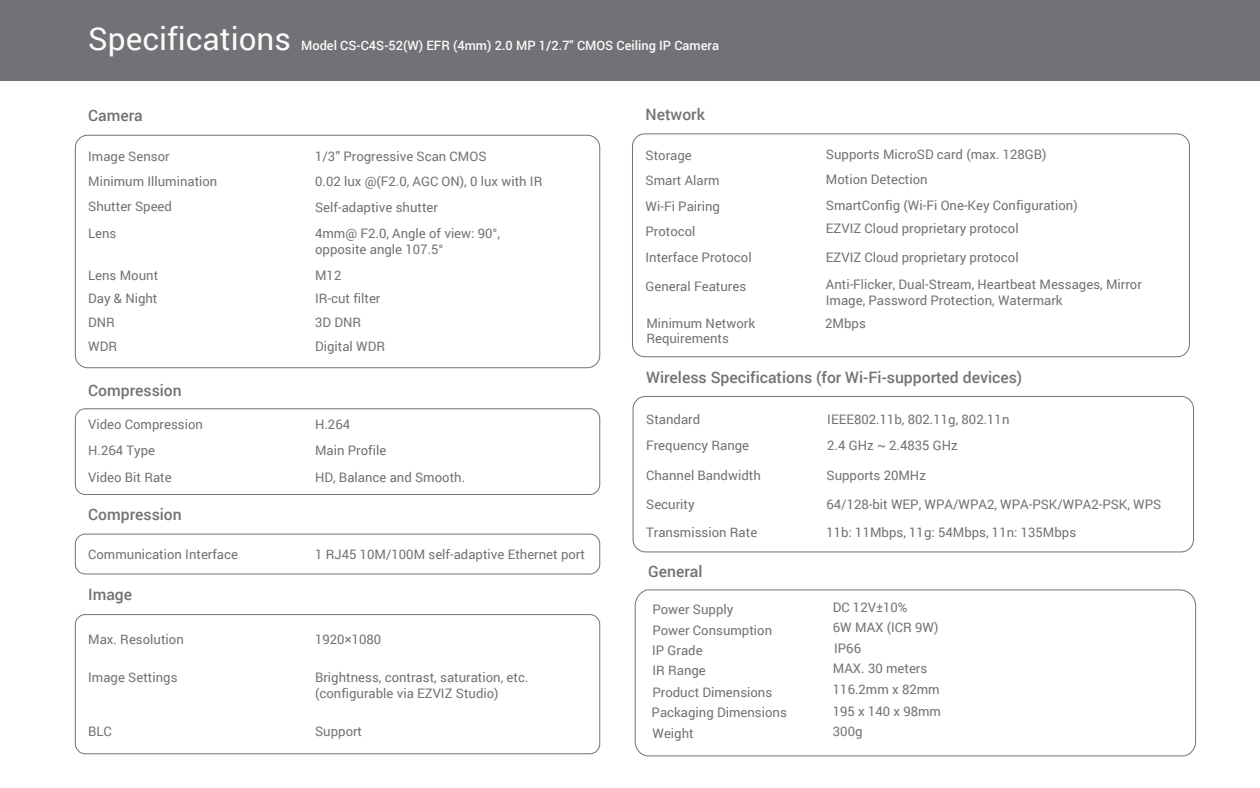
<style>
.page{position:relative;width:1260px;height:788px;background:#fff}
.page>*{position:absolute;margin:0;border:0;box-sizing:border-box;transform-origin:0 0}
.t1{font:31.5px "Roboto";color:#fbfbfc}
.t2{font:500 15.75px "Roboto";color:#727276}
.t3{font:13.12px/15.8px "Roboto";color:#727276}
.t4{font:500 12.86px "Roboto";color:#fbfbfc}
</style>
<div class="page">
<div style="left:0;top:0;width:1260px;height:80px;background:#727276"></div>
<div style="left:75px;top:135px;width:525px;height:233px;border:1px solid #727276;border-radius:12px"></div>
<div style="left:75px;top:408px;width:525px;height:87px;border:1px solid #727276;border-radius:10px"></div>
<div style="left:75px;top:533px;width:525px;height:41px;border:1px solid #727276;border-radius:10px"></div>
<div style="left:75px;top:614px;width:525px;height:140px;border:1px solid #727276;border-radius:10px"></div>
<div style="left:633px;top:396px;width:561px;height:156px;border:1px solid #727276;border-radius:12px"></div>
<div style="left:632px;top:133px;width:558px;height:224px;border:1px solid #727276;border-radius:12px"></div>
<svg style="left:634px;top:589px;width:562px;height:167px"></svg>
<h1 class="t1" style="left:88px;top:16px;width:204px">Specifications</h1>
<p class="t4" style="left:301px;top:36px;width:419px">Model CS-C4S-52(W) EFR (4mm) 2.0 MP 1/2.7" CMOS Ceiling IP Camera</p>
<p class="t2" style="left:88px;top:104px;width:56px">Camera</p>
<p class="t3" style="left:88px;top:148px;width:83px">Image Sensor</p>
<p class="t3" style="left:315px;top:148px;width:173px">1/3” Progressive Scan CMOS</p>
<p class="t3" style="left:88px;top:173px;width:131px">Minimum Illumination</p>
<p class="t3" style="left:315px;top:173px;width:229px">0.02 lux @(F2.0, AGC ON), 0 lux with IR</p>
<p class="t3" style="left:88px;top:198px;width:85px">Shutter Speed</p>
<p class="t3" style="left:315px;top:198px;width:124px">Self-adaptive shutter</p>
<p class="t3" style="left:88px;top:225px;width:30px">Lens</p>
<p class="t3" style="left:315px;top:225px;width:186px">4mm@ F2.0, Angle of view: 90°, opposite angle 107.5°</p>
<p class="t3" style="left:88px;top:267px;width:72px">Lens Mount</p>
<p class="t3" style="left:315px;top:267px;width:28px">M12</p>
<p class="t3" style="left:88px;top:290px;width:71px">Day &amp; Night</p>
<p class="t3" style="left:315px;top:290px;width:67px">IR-cut filter</p>
<p class="t3" style="left:88px;top:314px;width:28px">DNR</p>
<p class="t3" style="left:315px;top:314px;width:48px">3D DNR</p>
<p class="t3" style="left:88px;top:338px;width:30px">WDR</p>
<p class="t3" style="left:315px;top:338px;width:71px">Digital WDR</p>
<p class="t2" style="left:88px;top:379px;width:95px">Compression</p>
<p class="t3" style="left:88px;top:416px;width:116px">Video Compression</p>
<p class="t3" style="left:315px;top:416px;width:37px">H.264</p>
<p class="t3" style="left:88px;top:442px;width:69px">H.264 Type</p>
<p class="t3" style="left:315px;top:442px;width:73px">Main Profile</p>
<p class="t3" style="left:88px;top:469px;width:85px">Video Bit Rate</p>
<p class="t3" style="left:315px;top:469px;width:152px">HD, Balance and Smooth.</p>
<p class="t2" style="left:88px;top:503px;width:95px">Compression</p>
<p class="t3" style="left:88px;top:545px;width:151px">Communication Interface</p>
<p class="t3" style="left:315px;top:545px;width:271px">1 RJ45 10M/100M self-adaptive Ethernet port</p>
<p class="t2" style="left:88px;top:583px;width:46px">Image</p>
<p class="t3" style="left:88px;top:631px;width:97px">Max. Resolution</p>
<p class="t3" style="left:315px;top:631px;width:68px">1920×1080</p>
<p class="t3" style="left:315px;top:668px;width:215px">Brightness, contrast, saturation, etc. (configurable via EZVIZ Studio)</p>
<p class="t3" style="left:88px;top:668px;width:91px">Image Settings</p>
<p class="t3" style="left:88px;top:723px;width:25px">BLC</p>
<p class="t3" style="left:315px;top:723px;width:49px">Support</p>
<p class="t2" style="left:646px;top:104px;width:61px">Network</p>
<p class="t3" style="left:646px;top:143px;width:76px;line-height:25.1px">Storage<br>Smart Alarm<br>Wi-Fi Pairing<br>Protocol</p>
<p class="t3" style="left:646px;top:243px;width:108px;line-height:28.4px">Interface Protocol<br>General Features</p>
<p class="t3" style="left:826px;top:146px;width:222px">Supports MicroSD card (max. 128GB)</p>
<p class="t3" style="left:826px;top:171px;width:103px">Motion Detection</p>
<p class="t3" style="left:826px;top:196px;width:253px">SmartConfig (Wi-Fi One-Key Configuration)</p>
<p class="t3" style="left:826px;top:220px;width:194px">EZVIZ Cloud proprietary protocol</p>
<p class="t3" style="left:826px;top:249px;width:194px">EZVIZ Cloud proprietary protocol</p>
<p class="t3" style="left:826px;top:276px;width:317px">Anti-Flicker, Dual-Stream, Heartbeat Messages, Mirror<br>Image, Password Protection, Watermark</p>
<p class="t3" style="left:646px;top:314px;width:110px">Minimum Network<br>Requirements</p>
<p class="t3" style="left:825px;top:315px;width:42px">2Mbps</p>
<p class="t2" style="left:646px;top:366px;width:378px">Wireless Specifications (for Wi-Fi-supported devices)</p>
<p class="t3" style="left:646px;top:411px;width:56px">Standard</p>
<p class="t3" style="left:827px;top:411px;width:184px">IEEE802.11b, 802.11g, 802.11n</p>
<p class="t3" style="left:646px;top:437px;width:105px">Frequency Range</p>
<p class="t3" style="left:827px;top:437px;width:132px">2.4 GHz ~ 2.4835 GHz</p>
<p class="t3" style="left:646px;top:466px;width:116px">Channel Bandwidth</p>
<p class="t3" style="left:827px;top:466px;width:101px">Supports 20MHz</p>
<p class="t3" style="left:646px;top:495px;width:50px">Security</p>
<p class="t3" style="left:827px;top:495px;width:336px">64/128-bit WEP, WPA/WPA2, WPA-PSK/WPA2-PSK, WPS</p>
<p class="t3" style="left:646px;top:524px;width:113px">Transmission Rate</p>
<p class="t3" style="left:827px;top:524px;width:251px">11b: 11Mbps, 11g: 54Mbps, 11n: 135Mbps</p>
<p class="t2" style="left:648px;top:560px;width:56px">General</p>
<p class="t3" style="left:652px;top:598px;width:121px;line-height:20.7px">Power Supply<br>Power Consumption</p>
<p class="t3" style="left:652px;top:659px;width:121px;line-height:21.3px">IR Range<br>Product Dimensions</p>
<p class="t3" style="left:652px;top:724px;width:43px">Weight</p>
<p class="t3" style="left:833px;top:596px;width:107px;line-height:20.7px">DC 12V±10%<br>6W MAX (ICR 9W)</p>
<p class="t3" style="left:833px;top:657px;width:108px;line-height:21.3px">MAX. 30 meters<br>116.2mm x 82mm</p>
<p class="t3" style="left:833px;top:723px;width:31px">300g</p>
<p class="t3" style="left:652px;top:642px;width:52px">IP Grade</p>
<p class="t3" style="left:834px;top:640px;width:28px">IP66</p>
<p class="t3" style="left:652px;top:704px;width:137px">Packaging Dimensions</p>
<p class="t3" style="left:833px;top:702px;width:110px">195 x 140 x 98mm</p>
</div>
